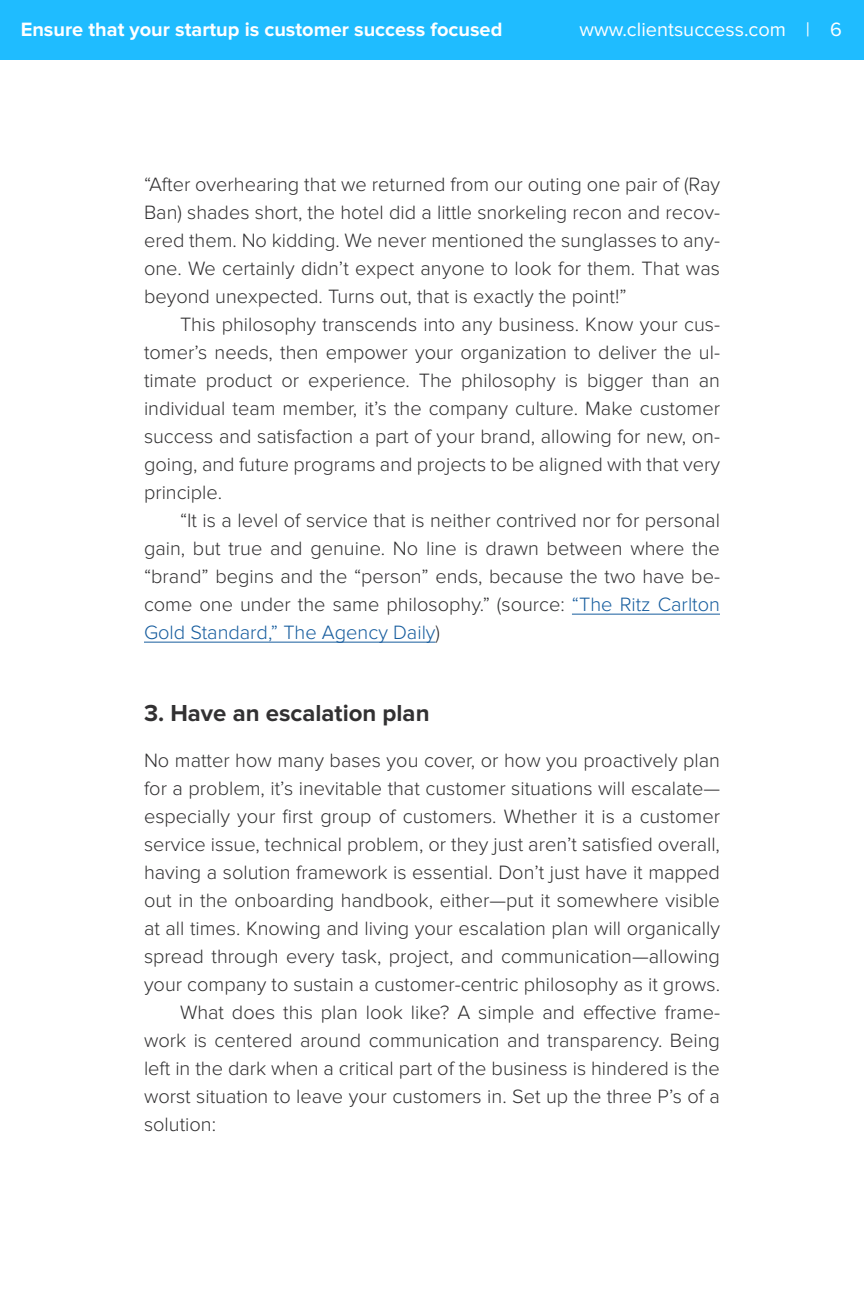
<style>
.page{position:relative;width:864px;height:1296px;background:#fff}
.page>*{position:absolute;margin:0;border:0;box-sizing:border-box;transform-origin:0 0}
.Section_header{font:700 24px "Proxima Nova";color:#323132}
.body_copy{font:300 20px/28px "Proxima Nova";color:#323132;text-align:justify}
.first_paragraph{font:300 20px/28px "Proxima Nova";color:#323132;text-align:justify}
.t1{font:700 20px "Proxima Nova";color:#fff}
.t2{font:20px "Proxima Nova";color:#fff}
.s1{color:#175d9e}
</style>
<div class="page">
<div style="left:0;top:0;width:864px;height:60px;background:#1fbcff"></div>
<hr style="left:572px;top:614px;width:148px;height:1px;background:#175d9e">
<hr style="left:144px;top:642px;width:292px;height:1px;background:#175d9e">
<p class="t1" style="left:21px;top:18px;width:483px">Ensure that your startup is customer success focused</p>
<p class="t2" style="left:579px;top:18px;width:264px">www.clientsuccess.com | 6</p>
<p class="first_paragraph" style="left:144px;top:171px;width:578px">“After overhearing that we returned from our outing one pair of (Ray Ban) shades short, the hotel did a little snorkeling recon and recov&shy;ered them. No kidding. We never mentioned the sunglasses to any&shy;one. We certainly didn’t expect anyone to look for them. That was beyond unexpected. Turns out, that is exactly the point!”</p>
<p class="body_copy" style="left:144px;top:311px;width:578px;text-indent:36px">This philosophy transcends into any business. Know your cus&shy;tomer’s needs, then empower your organization to deliver the ul&shy;timate product or experience. The philosophy is bigger than an individual team member, it’s the company culture. Make customer success and satisfaction a part of your brand, allowing for new, on&shy;going, and future programs and projects to be aligned with that very principle.</p>
<p class="body_copy" style="left:144px;top:507px;width:578px;text-indent:36px">“It is a level of service that is neither contrived nor for personal gain, but true and genuine. No line is drawn between where the “brand” begins and the “person” ends, because the two have be&shy;come one under the same philosophy.” (source: <span class="s1">“The Ritz Carlton Gold Standard,” The Agency Daily</span>)</p>
<p class="Section_header" style="left:144px;top:700px;width:287px">3. Have an escalation plan</p>
<p class="first_paragraph" style="left:144px;top:747px;width:578px">No matter how many bases you cover, or how you proactively plan for a problem, it’s inevitable that customer situations will escalate— especially your first group of customers. Whether it is a customer service issue, technical problem, or they just aren’t satisfied overall, having a solution framework is essential. Don’t just have it mapped out in the onboarding handbook, either—put it somewhere visible at all times. Knowing and living your escalation plan will organically spread through every task, project, and communication—allowing your company to sustain a customer-centric philosophy as it grows.</p>
<p class="body_copy" style="left:144px;top:999px;width:578px;text-indent:36px">What does this plan look like? A simple and effective frame&shy;work is centered around communication and transparency. Being left in the dark when a critical part of the business is hindered is the worst situation to leave your customers in. Set up the three P’s of a solution:</p>
</div>
